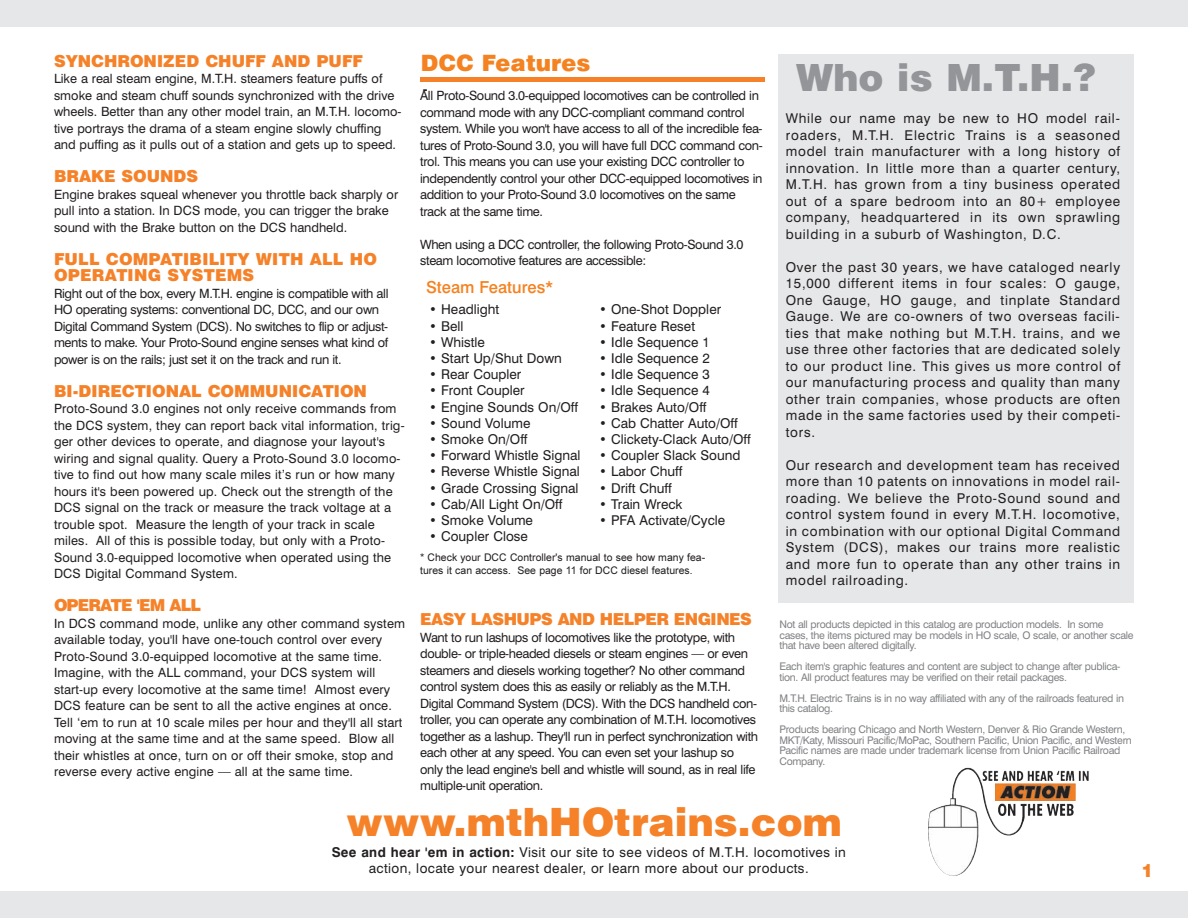
<style>
.page{position:relative;width:1188px;height:918px;background:#fff}
.page>*{position:absolute;margin:0;border:0;box-sizing:border-box;transform-origin:0 0}
.t1{font:39px "TT8 BDO00";color:#f58229}
.t2{font:37.5px "TT8 BDO00";color:#939598}
.t3{font:22.5px "TT860 O00";color:#f58220}
.t4{font:18px "TT8 BDO00";color:#f58229}
.t5{font:18px "TT88 AO00";color:#231f20;scale:2.25 1}
.t6{font:16.5px/16.5px "TT860 O00";color:#f58229}
.t7{font:16.5px "TT860 O00";letter-spacing:-.035em;color:#f58229}
.t8{font:16.5px "TT89 FO00";color:#f58220}
.t9{font:16.5px "TT860 O00";letter-spacing:-.055em;color:#f58229}
.t10{font:13.5px/16.5px "TT867 O00";color:#231f20;text-align:justify}
.t11{font:13.5px/16.2px "TT867 O00";letter-spacing:.03em;color:#231f20;text-align:center}
.t12{font:12.75px/16.5px "TT867 O00";color:#231f20}
.t13{font:12.75px/16.5px "TT867 O00";letter-spacing:-.025em;color:#231f20}
.t14{font:10.5px/10.5px "TT867 O00";letter-spacing:-.025em;color:#808285}
.t15{font:10.5px/12.6px "TT88 AO00";color:#231f20}
.s1{font-family:"TT8 A6 O00"}
</style>
<div class="page">
<div style="left:778px;top:55px;width:356px;height:548px;background:#e6e7e9"></div>
<div style="left:0;top:0;width:1188px;height:27px;background:#e6e7e9"></div>
<div style="left:0;top:891px;width:1188px;height:27px;background:#e6e7e9"></div>
<hr style="left:420px;top:78px;width:345px;height:4px;background:#f58229">
<img style="left:928px;top:768px;width:67px;height:108px">
<p class="t6" style="left:54px;top:54px;width:310px">SYNCHRONIZED CHUFF AND PUFF</p>
<p class="t12" style="left:54px;top:72px;width:349px">Like a real steam engine, M.T.H. steamers feature puffs of smoke and steam chuff sounds synchronized with the drive wheels. Better than any other model train, an M.T.H. locomo&shy;tive portrays the drama of a steam engine slowly chuffing and puffing as it pulls out of a station and gets up to speed.</p>
<p class="t6" style="left:54px;top:170px;width:146px">BRAKE SOUNDS</p>
<p class="t12" style="left:54px;top:187px;width:346px">Engine brakes squeal whenever you throttle back sharply or pull into a station. In DCS mode, you can trigger the brake sound with the Brake button on the DCS handheld.</p>
<p class="t6" style="left:54px;top:252px;width:324px">FULL COMPATIBILITY WITH ALL HO<br>OPERATING SYSTEMS</p>
<p class="t13" style="left:54px;top:286px;width:336px">Right out of the box, every M.T.H. engine is compatible with all HO operating systems: conventional DC, DCC, and our own Digital Command System (DCS). No switches to flip or adjust&shy;ments to make. Your Proto-Sound engine senses what kind of power is on the rails; just set it on the track and run it.</p>
<p class="t6" style="left:54px;top:384px;width:315px">BI-DIRECTIONAL COMMUNICATION</p>
<p class="t12" style="left:54px;top:402px;width:352px">Proto-Sound 3.0 engines not only receive commands from the DCS system, they can report back vital information, trig&shy;ger other devices to operate, and diagnose your layout's wiring and signal quality. Query a Proto-Sound 3.0 locomo&shy;tive to find out how many scale miles it’s run or how many hours it's been powered up. Check out the strength of the DCS signal on the track or measure the track voltage at a trouble spot. Measure the length of your track in scale miles. All of this is possible today, but only with a Proto-Sound 3.0-equipped locomotive when operated using the DCS Digital Command System.</p>
<p class="t9" style="left:54px;top:599px;width:149px">OPERATE 'EM ALL</p>
<p class="t12" style="left:54px;top:616px;width:353px">In DCS command mode, unlike any other command system available today, you'll have one-touch control over every Proto-Sound 3.0-equipped locomotive at the same time.<br>Imagine, with the ALL command, your DCS system will start-up every locomotive at the same time! Almost every DCS feature can be sent to all the active engines at once.<br>Tell ‘em to run at 10 scale miles per hour and they'll all start moving at the same time and at the same speed. Blow all their whistles at once, turn on or off their smoke, stop and reverse every active engine — all at the same time.</p>
<h1 class="t1" style="left:346px;top:808px;width:497px">www.mthHOtrains.com</h1>
<p class="t11" style="left:332px;top:845px;width:516px"><span class="s1">See and hear 'em in action:</span> Visit our site to see videos of M.T.H. locomotives in action, locate your nearest dealer, or learn more about our products.</p>
<h3 class="t3" style="left:421px;top:55px;width:171px">DCC Features</h3>
<h3 class="t5" style="left:420px;top:78px;width:7px">.</h3>
<h2 class="t2" style="left:796px;top:65px;width:302px">Who is M.T.H.?</h2>
<p class="t13" style="left:420px;top:89px;width:344px">All Proto-Sound 3.0-equipped locomotives can be controlled in command mode with any DCC-compliant command control system. While you won't have access to all of the incredible fea&shy;tures of Proto-Sound 3.0, you will have full DCC command con&shy;trol. This means you can use your existing DCC controller to independently control your other DCC-equipped locomotives in addition to your Proto-Sound 3.0 locomotives on the same track at the same time.</p>
<p class="t13" style="left:420px;top:237px;width:325px">When using a DCC controller, the following Proto-Sound 3.0 steam locomotive features are accessible:</p>
<p class="t8" style="left:426px;top:282px;width:129px">Steam Features*</p>
<p class="t10" style="left:786px;top:111px;width:336px">While our name may be new to HO model rail&shy;roaders, M.T.H. Electric Trains is a seasoned model train manufacturer with a long history of innovation. In little more than a quarter century, M.T.H. has grown from a tiny business operated out of a spare bedroom into an 80+ employee company, headquartered in its own sprawling building in a suburb of Washington, D.C.</p>
<p class="t10" style="left:786px;top:260px;width:336px">Over the past 30 years, we have cataloged nearly 15,000 different items in four scales: O gauge, One Gauge, HO gauge, and tinplate Standard Gauge. We are co-owners of two overseas facili&shy;ties that make nothing but M.T.H. trains, and we use three other factories that are dedicated solely to our product line. This gives us more control of our manufacturing process and quality than many other train companies, whose products are often made in the same factories used by their competi&shy;tors.</p>
<p class="t10" style="left:786px;top:458px;width:336px">Our research and development team has received more than 10 patents on innovations in model rail&shy;roading. We believe the Proto-Sound sound and control system found in every M.T.H. locomotive, in combination with our optional Digital Command System (DCS), makes our trains more realistic and more fun to operate than any other trains in model railroading.</p>
<p class="t10" style="left:599px;top:303px;width:124px">• One-Shot Doppler</p>
<p class="t10" style="left:599px;top:319px;width:97px">• Feature Reset</p>
<p class="t10" style="left:599px;top:335px;width:112px">• Idle Sequence 1</p>
<p class="t10" style="left:599px;top:351px;width:112px">• Idle Sequence 2</p>
<p class="t10" style="left:599px;top:368px;width:112px">• Idle Sequence 3</p>
<p class="t10" style="left:599px;top:384px;width:112px">• Idle Sequence 4</p>
<p class="t10" style="left:599px;top:400px;width:109px">• Brakes Auto/Off</p>
<p class="t10" style="left:599px;top:416px;width:140px">• Cab Chatter Auto/Off</p>
<p class="t10" style="left:599px;top:432px;width:153px">• Clickety-Clack Auto/Off</p>
<p class="t10" style="left:599px;top:449px;width:143px">• Coupler Slack Sound</p>
<p class="t10" style="left:599px;top:465px;width:85px">• Labor Chuff</p>
<p class="t10" style="left:599px;top:481px;width:74px">• Drift Chuff</p>
<p class="t10" style="left:599px;top:497px;width:85px">• Train Wreck</p>
<p class="t10" style="left:599px;top:513px;width:128px">• PFA Activate/Cycle</p>
<p class="t10" style="left:429px;top:303px;width:72px">• Headlight</p>
<p class="t10" style="left:429px;top:319px;width:36px">• Bell</p>
<p class="t10" style="left:429px;top:335px;width:57px">• Whistle</p>
<p class="t10" style="left:429px;top:351px;width:134px">• Start Up/Shut Down</p>
<p class="t10" style="left:429px;top:368px;width:94px">• Rear Coupler</p>
<p class="t10" style="left:429px;top:384px;width:97px">• Front Coupler</p>
<p class="t10" style="left:429px;top:400px;width:150px">• Engine Sounds On/Off</p>
<p class="t10" style="left:429px;top:416px;width:103px">• Sound Volume</p>
<p class="t10" style="left:429px;top:432px;width:100px">• Smoke On/Off</p>
<p class="t10" style="left:429px;top:449px;width:153px">• Forward Whistle Signal</p>
<p class="t10" style="left:429px;top:465px;width:152px">• Reverse Whistle Signal</p>
<p class="t10" style="left:429px;top:481px;width:151px">• Grade Crossing Signal</p>
<p class="t10" style="left:429px;top:497px;width:135px">• Cab/All Light On/Off</p>
<p class="t10" style="left:429px;top:513px;width:105px">• Smoke Volume</p>
<p class="t10" style="left:429px;top:530px;width:100px">• Coupler Close</p>
<p class="t15" style="left:420px;top:552px;width:287px">* Check your DCC Controller's manual to see how many fea&shy;tures it can access. See page 11 for DCC diesel features.</p>
<p class="t7" style="left:420px;top:613px;width:333px">EASY LASHUPS AND HELPER ENGINES</p>
<p class="t13" style="left:420px;top:630px;width:340px">Want to run lashups of locomotives like the prototype, with double- or triple-headed diesels or steam engines — or even steamers and diesels working together? No other command control system does this as easily or reliably as the M.T.H.<br>Digital Command System (DCS). With the DCS handheld con&shy;troller, you can operate any combination of M.T.H. locomotives together as a lashup. They'll run in perfect synchronization with each other at any speed. You can even set your lashup so only the lead engine's bell and whistle will sound, as in real life multiple-unit operation.</p>
<p class="t14" style="left:779px;top:620px;width:356px">Not all products depicted in this catalog are production models. In some cases, the items pictured may be models in HO scale, O scale, or another scale that have been altered digitally.</p>
<p class="t14" style="left:779px;top:662px;width:343px">Each item's graphic features and content are subject to change after publica&shy;tion. All product features may be verified on their retail packages.</p>
<p class="t14" style="left:779px;top:694px;width:346px">M.T.H. Electric Trains is in no way affiliated with any of the railroads featured in this catalog.</p>
<p class="t14" style="left:779px;top:725px;width:354px">Products bearing Chicago and North Western, Denver &amp; Rio Grande Western, MKT/Katy, Missouri Pacific/MoPac, Southern Pacific, Union Pacific, and Western Pacific names are made under trademark license from Union Pacific Railroad Company.</p>
<h3 class="t4" style="left:1142px;top:864px;width:14px">1</h3>
</div>
